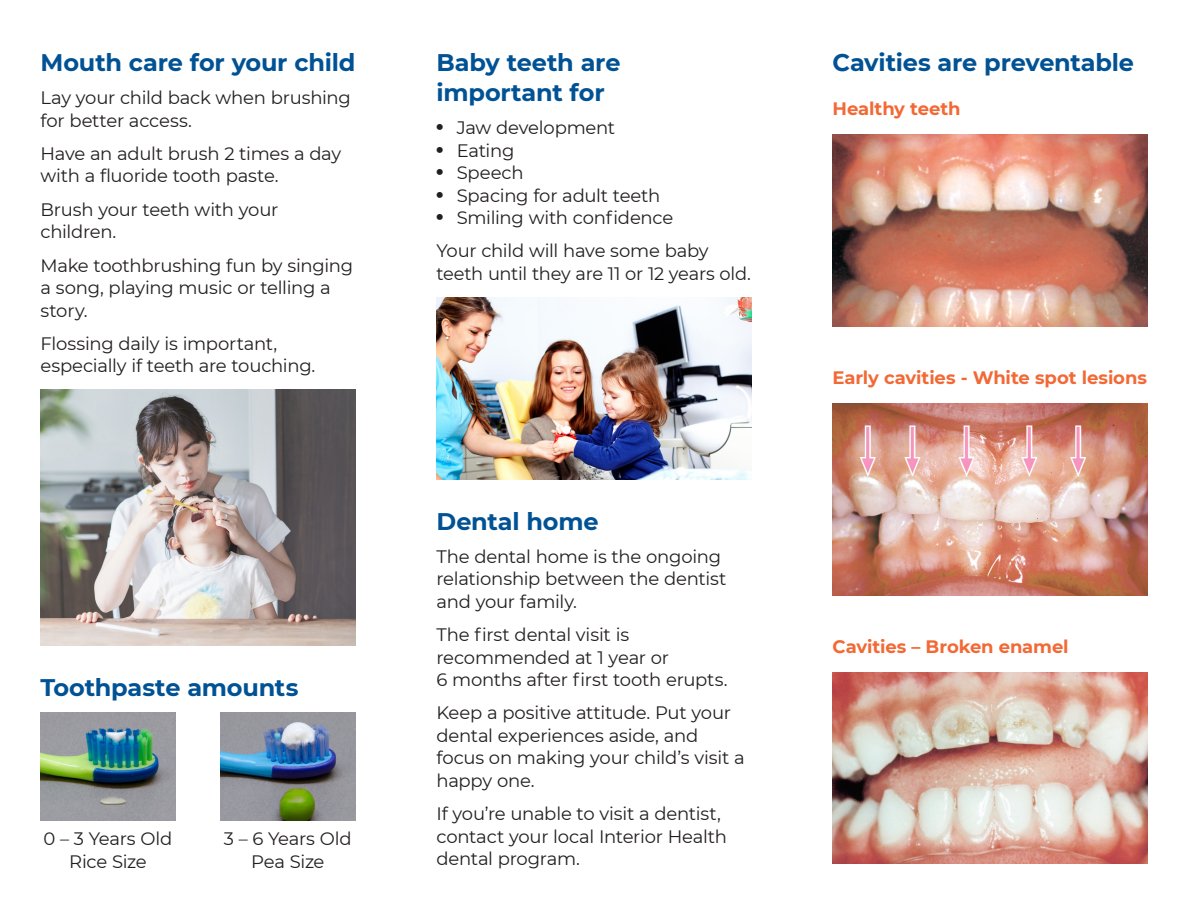
<style>
.page{position:relative;width:1188px;height:918px;background:#fff}
.page>*{position:absolute;margin:0;border:0;box-sizing:border-box;transform-origin:0 0}
.t1{font:700 24px/30px "Montserrat";letter-spacing:-.01em;color:#005294}
.t2{font:18px/22.5px "Montserrat";letter-spacing:-.015em;color:#231f20}
.t3{font:700 18px "Montserrat";letter-spacing:-.005em;color:#f26935}
</style>
<div class="page">
<img style="left:832px;top:135px;width:316px;height:191px">
<img style="left:832px;top:404px;width:316px;height:191px">
<img style="left:832px;top:673px;width:316px;height:191px">
<img style="left:437px;top:297px;width:315px;height:182px">
<img style="left:40px;top:389px;width:316px;height:257px">
<img style="left:40px;top:713px;width:136px;height:108px">
<img style="left:220px;top:713px;width:135px;height:108px">
<h1 class="t1" style="left:40px;top:46px;width:316px">Mouth care for your child</h1>
<p class="t2" style="left:40px;top:86px;width:312px">Lay your child back when brushing for better access.</p>
<p class="t2" style="left:40px;top:142px;width:302px">Have an adult brush 2 times a day with a fluoride tooth paste.</p>
<p class="t2" style="left:40px;top:197px;width:239px">Brush your teeth with your children.</p>
<p class="t2" style="left:40px;top:253px;width:314px">Make toothbrushing fun by singing a song, playing music or telling a story.</p>
<p class="t2" style="left:40px;top:332px;width:276px">Flossing daily is important, especially if teeth are touching.</p>
<h1 class="t1" style="left:40px;top:671px;width:259px">Toothpaste amounts</h1>
<p class="t2" style="left:44px;top:827px;width:130px;text-align:center">0 – 3 Years Old<br>Rice Size</p>
<p class="t2" style="left:224px;top:827px;width:129px;text-align:center">3 – 6 Years Old<br>Pea Size</p>
<h1 class="t1" style="left:436px;top:46px;width:185px">Baby teeth are important for</h1>
<p class="t2" style="left:436px;top:116px;width:238px"><sup>⦁</sup> Jaw development<br><sup>⦁</sup> Eating<br><sup>⦁</sup> Speech<br><sup>⦁</sup> Spacing for adult teeth<br><sup>⦁</sup> Smiling with confidence</p>
<p class="t2" style="left:436px;top:239px;width:316px">Your child will have some baby teeth until they are 11 or 12 years old.</p>
<h1 class="t1" style="left:436px;top:505px;width:164px">Dental home</h1>
<p class="t2" style="left:436px;top:545px;width:291px">The dental home is the ongoing relationship between the dentist and your family.</p>
<p class="t2" style="left:436px;top:623px;width:293px">The first dental visit is recommended at 1 year or<br>6 months after first tooth erupts.</p>
<p class="t2" style="left:436px;top:701px;width:310px">Keep a positive attitude. Put your dental experiences aside, and focus on making your child’s visit a happy one.</p>
<p class="t2" style="left:436px;top:802px;width:292px">If you’re unable to visit a dentist, contact your local Interior Health dental program.</p>
<h1 class="t1" style="left:832px;top:46px;width:303px">Cavities are preventable</h1>
<p class="t3" style="left:832px;top:96px;width:130px">Healthy teeth</p>
<p class="t3" style="left:832px;top:364px;width:316px">Early cavities - White spot lesions</p>
<p class="t3" style="left:832px;top:633px;width:238px">Cavities – Broken enamel</p>
</div>
